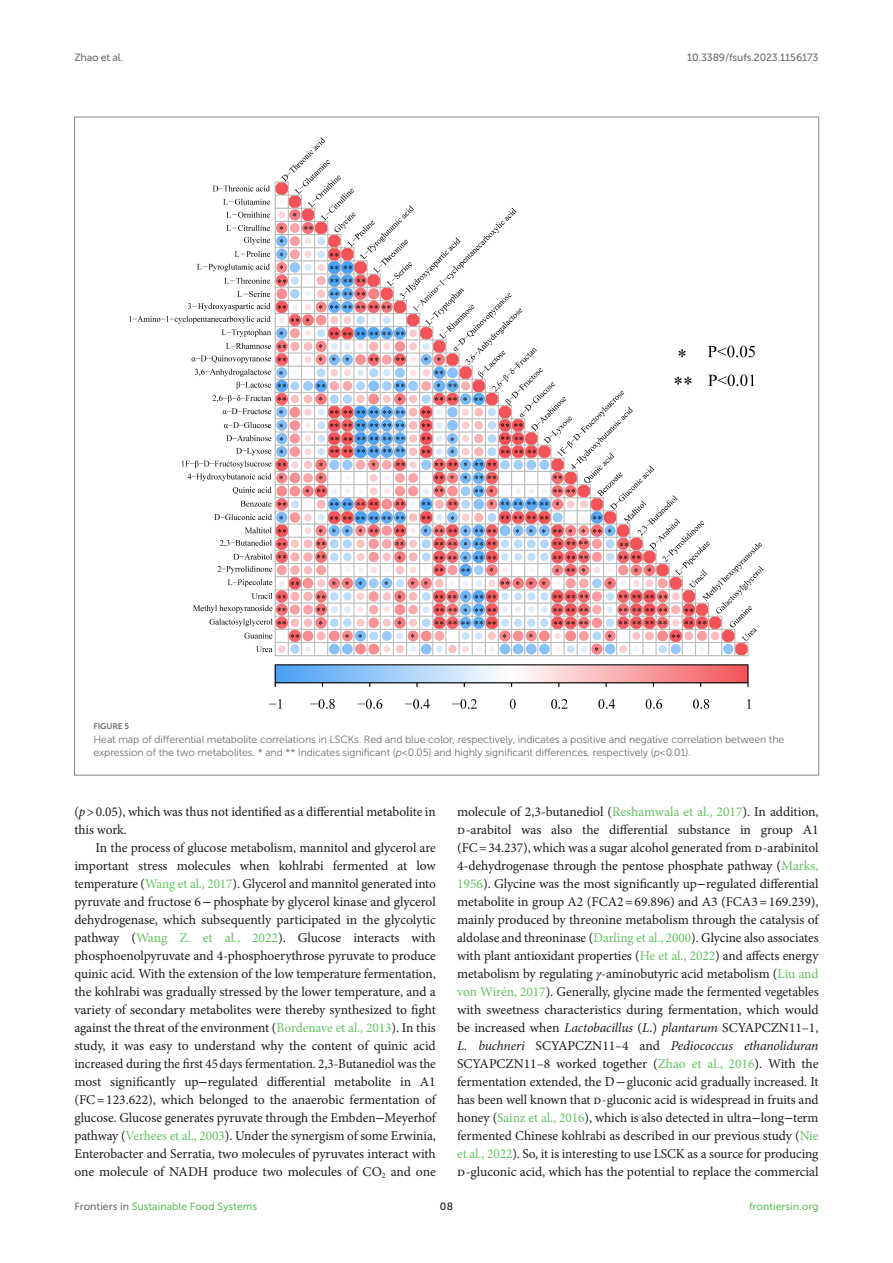
<style>
.page{position:relative;width:893px;height:1263px;background:#fff}
.page>*{position:absolute;margin:0;border:0;box-sizing:border-box;transform-origin:0 0}
.TEXT{font:13.5px/18px "Minion Pro";letter-spacing:-.005em;color:#1b1c1b;text-align:justify}
.FIG_LEG{font:10.5px/13.5px "Museo Sans 300";letter-spacing:-.01em;color:#706f70}
.t1{font:10.5px "Museo Sans 500";color:#65c161}
.t2{font:10.5px "Museo Sans 500";letter-spacing:-.015em;color:#706f70}
.t3{font:10.5px "Museo Sans 500";color:#1b1c1b}
.FIG_HD{font:8.25px "Museo Sans 700";letter-spacing:-.01em;color:#706f70}
.s1{font-style:italic}
.s2{color:#65c161}
.s3{font-family:"STIX General"}
.s4{font-family:"STIX General";font-style:italic}
.s5{color:#706f70}
</style>
<div class="page">
<img style="left:129px;top:137px;width:635px;height:572px">
<p class="t2" style="left:74px;top:51px;width:50px">Zhao et al.</p>
<p class="t2" style="left:687px;top:51px;width:133px">10.3389/fsufs.2023.1156173</p>
<p class="FIG_HD" style="left:94px;top:722px;width:37px">FIGURE 5</p>
<p class="FIG_LEG" style="left:94px;top:732px;width:692px">Heat map of differential metabolite correlations in LSCKs. Red and blue color, respectively, indicates a positive and negative correlation between the expression of the two metabolites. * and ** Indicates significant (<span class="s1">p</span> &lt; 0.05) and highly significant differences, respectively (<span class="s1">p</span> &lt; 0.01).</p>
<p class="TEXT" style="left:74px;top:803px;width:363px">(<span class="s1">p</span>&gt;0.05), which was thus not identified as a differential metabolite in this work.</p>
<p class="TEXT" style="left:74px;top:839px;width:363px;text-indent:21px">In the process of glucose metabolism, mannitol and glycerol are important stress molecules when kohlrabi fermented at low temperature (<span class="s2">Wang et al., 2017</span>). Glycerol and mannitol generated into pyruvate and fructose 6<span class="s3">−</span>phosphate by glycerol kinase and glycerol dehydrogenase, which subsequently participated in the glycolytic pathway (<span class="s2">Wang Z. et al., 2022</span>). Glucose interacts with phosphoenolpyruvate and 4-phosphoerythrose pyruvate to produce quinic acid. With the extension of the low temperature fermentation, the kohlrabi was gradually stressed by the lower temperature, and a variety of secondary metabolites were thereby synthesized to fight against the threat of the environment (<span class="s2">Bordenave et al., 2013</span>). In this study, it was easy to understand why the content of quinic acid increased during the first 45days fermentation. 2,3-Butanediol was the most significantly up<span class="s3">−</span>regulated differential metabolite in A1 (FC=123.622), which belonged to the anaerobic fermentation of glucose. Glucose generates pyruvate through the Embden<span class="s3">−</span>Meyerhof pathway (<span class="s2">Verhees et al., 2003</span>). Under the synergism of some Erwinia, Enterobacter and Serratia, two molecules of pyruvates interact with one molecule of NADH produce two molecules of CO<sub>2</sub> and one</p>
<p class="TEXT" style="left:457px;top:803px;width:363px">molecule of 2,3-butanediol (<span class="s2">Reshamwala et al., 2017</span>). In addition, d-arabitol was also the differential substance in group A1 (FC=34.237), which was a sugar alcohol generated from d-arabinitol 4-dehydrogenase through the pentose phosphate pathway (<span class="s2">Marks, 1956</span>). Glycine was the most significantly up<span class="s3">−</span>regulated differential metabolite in group A2 (FCA2=69.896) and A3 (FCA3=169.239), mainly produced by threonine metabolism through the catalysis of aldolase and threoninase (<span class="s2">Darling et al., 2000</span>). Glycine also associates with plant antioxidant properties (<span class="s2">He et al., 2022</span>) and affects energy metabolism by regulating <span class="s4">γ</span>-aminobutyric acid metabolism (<span class="s2">Liu and von Wirén, 2017</span>). Generally, glycine made the fermented vegetables with sweetness characteristics during fermentation, which would be increased when <span class="s1">Lactobacillus</span> (<span class="s1">L</span>.) <span class="s1">plantarum</span> SCYAPCZN11–1, <span class="s1">L. buchneri</span> SCYAPCZN11–4 and <span class="s1">Pediococcus ethanoliduran </span>SCYAPCZN11–8 worked together (<span class="s2">Zhao et al., 2016</span>). With the fermentation extended, the D<span class="s3">−</span>gluconic acid gradually increased. It has been well known that d-gluconic acid is widespread in fruits and honey (<span class="s2">Sainz et al., 2016</span>), which is also detected in ultra<span class="s3">−</span>long<span class="s3">−</span>term fermented Chinese kohlrabi as described in our previous study (<span class="s2">Nie et al., 2022</span>). So, it is interesting to use LSCK as a source for producing d-gluconic acid, which has the potential to replace the commercial</p>
<p class="t1" style="left:74px;top:1200px;width:184px"><span class="s5">Frontiers in</span> Sustainable Food Systems</p>
<p class="t3" style="left:440px;top:1200px;width:15px">08</p>
<p class="t1" style="left:749px;top:1200px;width:71px">frontiersin.org</p>
</div>
